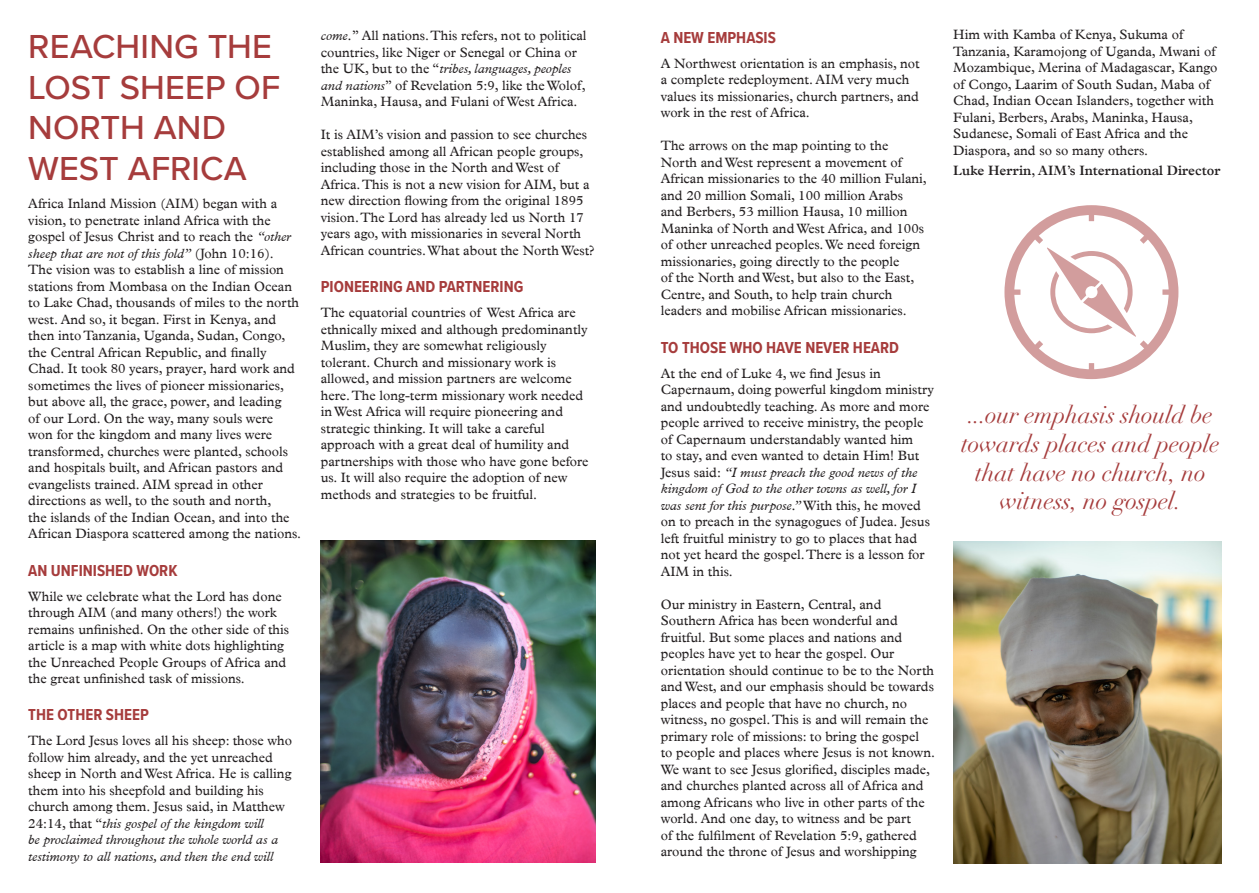
<style>
.page{position:relative;width:1259px;height:893px;background:#fff}
.page>*{position:absolute;margin:0;border:0;box-sizing:border-box;transform-origin:0 0}
.t1{font:500 34.5px/40.5px "Proxima Nova";letter-spacing:.005em;color:#a63c3c}
.t2{font:italic 24px/28.8px "Didot LT Pro";letter-spacing:-.01em;color:#a63c3c;text-align:center}
.t3{font:700 16.5px "Proxima Nova Cond";color:#a63c3c}
.t4{font:13.5px/16.5px "Plantin MT Pro";color:#231f20}
.t5{font:600 13.5px "Plantin MT Pro";color:#231f20}
.s1{font-style:italic}
</style>
<div class="page">
<img style="left:321px;top:541px;width:274px;height:321px">
<svg style="left:1004px;top:205px;width:174px;height:174px"></svg>
<img style="left:953px;top:542px;width:268px;height:321px">
<p class="t4" style="left:321px;top:28px;width:267px"><span class="s1">come.</span>” All nations. This refers, not to political countries, like Niger or Senegal or China or the UK, but to the “<span class="s1">tribes, languages, peoples and nations</span>” of Revelation 5:9, like the Wolof, Maninka, Hausa, and Fulani of West Africa.</p>
<p class="t4" style="left:321px;top:127px;width:275px">It is AIM’s vision and passion to see churches established among all African people groups, including those in the North and West of Africa. This is not a new vision for AIM, but a new direction flowing from the original 1895 vision. The Lord has already led us North 17 years ago, with missionaries in several North African countries. What about the North West?</p>
<p class="t3" style="left:321px;top:274px;width:204px">PIONEERING AND PARTNERING</p>
<p class="t4" style="left:321px;top:304px;width:269px">The equatorial countries of West Africa are ethnically mixed and although predominantly Muslim, they are somewhat religiously tolerant. Church and missionary work is allowed, and mission partners are welcome here. The long-term missionary work needed in West Africa will require pioneering and strategic thinking. It will take a careful approach with a great deal of humility and partnerships with those who have gone before us. It will also require the adoption of new methods and strategies to be fruitful.</p>
<p class="t1" style="left:28px;top:25px;width:253px">REACHING THE<br>LOST SHEEP OF<br>NORTH AND<br>WEST AFRICA</p>
<p class="t3" style="left:661px;top:25px;width:117px">A NEW EMPHASIS</p>
<p class="t4" style="left:661px;top:55px;width:260px">A Northwest orientation is an emphasis, not a complete redeployment. AIM very much values its missionaries, church partners, and work in the rest of Africa.</p>
<p class="t4" style="left:661px;top:138px;width:268px">The arrows on the map pointing to the North and West represent a movement of African missionaries to the 40 million Fulani, and 20 million Somali, 100 million Arabs and Berbers, 53 million Hausa, 10 million Maninka of North and West Africa, and 100s of other unreached peoples. We need foreign missionaries, going directly to the people<br>of the North and West, but also to the East, Centre, and South, to help train church leaders and mobilise African missionaries.</p>
<p class="t3" style="left:661px;top:335px;width:240px">TO THOSE WHO HAVE NEVER HEARD</p>
<p class="t4" style="left:661px;top:365px;width:275px">At the end of Luke 4, we find Jesus in Capernaum, doing powerful kingdom ministry and undoubtedly teaching. As more and more people arrived to receive ministry, the people of Capernaum understandably wanted him<br>to stay, and even wanted to detain Him! But Jesus said: <span class="s1">“I must preach the good news of the kingdom of God to the other towns as well, for I was sent for this purpose.”</span> With this, he moved on to preach in the synagogues of Judea. Jesus left fruitful ministry to go to places that had not yet heard the gospel. There is a lesson for AIM in this.</p>
<p class="t4" style="left:661px;top:596px;width:276px">Our ministry in Eastern, Central, and Southern Africa has been wonderful and fruitful. But some places and nations and peoples have yet to hear the gospel. Our orientation should continue to be to the North and West, and our emphasis should be towards places and people that have no church, no witness, no gospel. This is and will remain the primary role of missions: to bring the gospel<br>to people and places where Jesus is not known.<br>We want to see Jesus glorified, disciples made, and churches planted across all of Africa and among Africans who live in other parts of the world. And one day, to witness and be part<br>of the fulfilment of Revelation 5:9, gathered around the throne of Jesus and worshipping</p>
<p class="t4" style="left:28px;top:196px;width:274px">Africa Inland Mission (AIM) began with a vision, to penetrate inland Africa with the gospel of Jesus Christ and to reach the <span class="s1">“other sheep that are not of this fold”</span> (John 10:16).<br>The vision was to establish a line of mission stations from Mombasa on the Indian Ocean to Lake Chad, thousands of miles to the north west. And so, it began. First in Kenya, and then into Tanzania, Uganda, Sudan, Congo, the Central African Republic, and finally Chad. It took 80 years, prayer, hard work and sometimes the lives of pioneer missionaries, but above all, the grace, power, and leading<br>of our Lord. On the way, many souls were won for the kingdom and many lives were transformed, churches were planted, schools and hospitals built, and African pastors and evangelists trained. AIM spread in other directions as well, to the south and north,<br>the islands of the Indian Ocean, and into the African Diaspora scattered among the nations.</p>
<p class="t3" style="left:28px;top:558px;width:151px">AN UNFINISHED WORK</p>
<p class="t4" style="left:28px;top:588px;width:262px">While we celebrate what the Lord has done through AIM (and many others!) the work remains unfinished. On the other side of this article is a map with white dots highlighting the Unreached People Groups of Africa and the great unfinished task of missions.</p>
<p class="t3" style="left:28px;top:703px;width:122px">THE OTHER SHEEP</p>
<p class="t4" style="left:28px;top:733px;width:265px">The Lord Jesus loves all his sheep: those who follow him already, and the yet unreached sheep in North and West Africa. He is calling them into his sheepfold and building his church among them. Jesus said, in Matthew 24:14, that “<span class="s1">this gospel of the kingdom will<br>be proclaimed throughout the whole world as a testimony to all nations, and then the end will</span></p>
<p class="t4" style="left:953px;top:26px;width:266px">Him with Kamba of Kenya, Sukuma of Tanzania, Karamojong of Uganda, Mwani of Mozambique, Merina of Madagascar, Kango of Congo, Laarim of South Sudan, Maba of Chad, Indian Ocean Islanders, together with Fulani, Berbers, Arabs, Maninka, Hausa, Sudanese, Somali of East Africa and the Diaspora, and so so many others.</p>
<p class="t5" style="left:953px;top:163px;width:269px">Luke Herrin, AIM’s International Director</p>
<p class="t2" style="left:961px;top:400px;width:260px">...our emphasis should be towards places and people that have no church, no witness, no gospel.</p>
</div>
